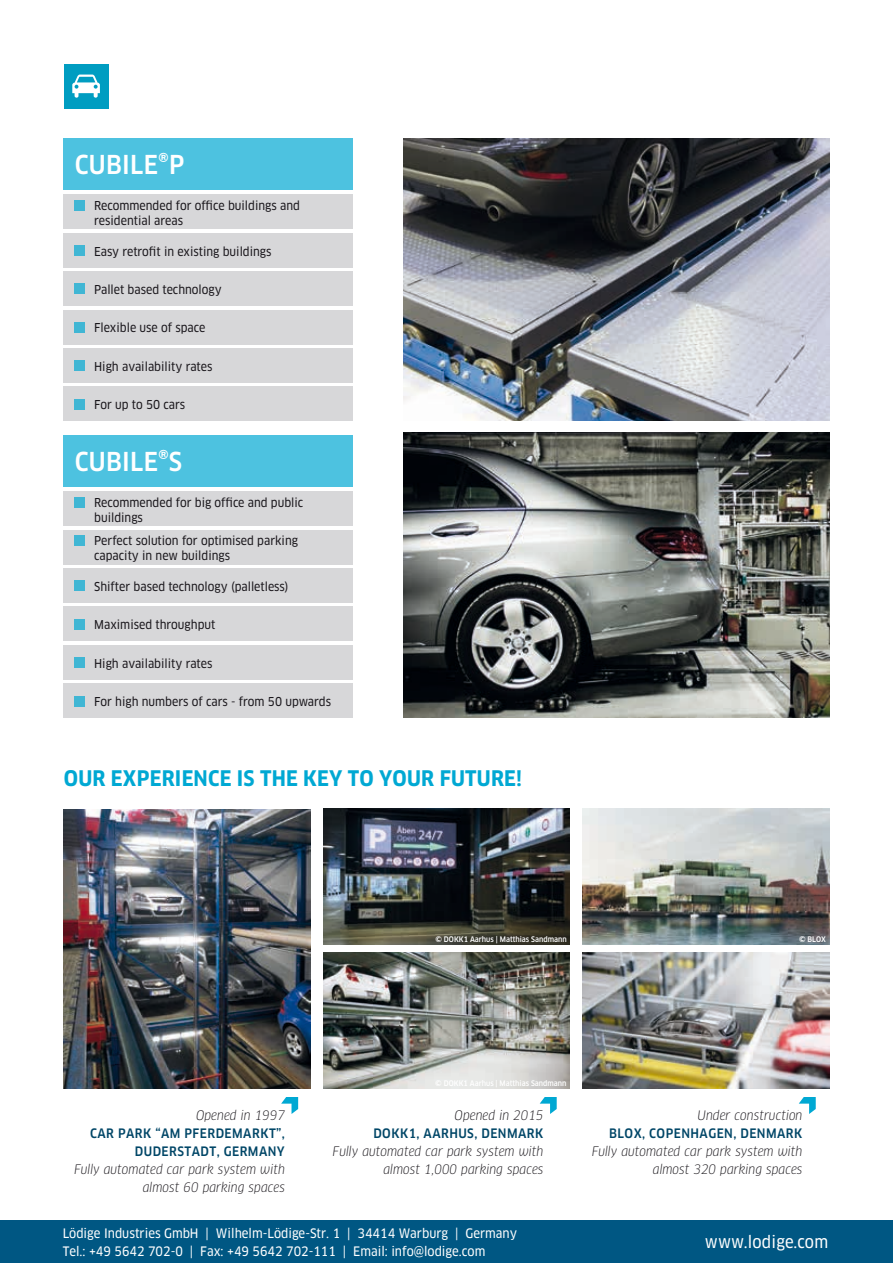
<style>
.page{position:relative;width:893px;height:1263px;background:#fff}
.page>*{position:absolute;margin:0;border:0;box-sizing:border-box;transform-origin:0 0}
.t1{font:500 25.5px "Clan Pro Narr";letter-spacing:.01em;color:#fff}
.t2{font:700 21px "Clan Pro Narr";letter-spacing:.01em;color:#00a8d3}
.t3{font:16.5px "Clan Pro Narr News";letter-spacing:.01em;color:#fff}
.t4{font:italic 12.75px/18px "Clan Pro Narr";color:#1a171c;text-align:right}
.t5{font:12.75px/18px "Clan Pro Narr News";color:#fff}
.t6{font:500 12.75px/18px "Clan Pro Narr";letter-spacing:.035em;color:#004667;text-align:right}
.t7{font:12px/15px "Clan Pro Narr News";color:#1a171c}
.t8{font:500 7.5px "Clan Pro Narr";color:#fff}
</style>
<div class="page">
<div style="left:64px;top:64px;width:44px;height:44px;background:#009dc1"></div>
<svg style="left:72px;top:75px;width:28px;height:23px"></svg>
<img style="left:64px;top:809px;width:246px;height:280px">
<img style="left:323px;top:953px;width:247px;height:136px">
<div style="left:64px;top:195px;width:289px;height:34px;background:#d7d7d9"></div>
<div style="left:75px;top:200px;width:10px;height:10px;background:#40b6d4"></div>
<div style="left:64px;top:233px;width:289px;height:34px;background:#d7d7d9"></div>
<div style="left:75px;top:246px;width:10px;height:10px;background:#40b6d4"></div>
<div style="left:64px;top:387px;width:289px;height:34px;background:#d7d7d9"></div>
<div style="left:75px;top:399px;width:10px;height:10px;background:#40b6d4"></div>
<div style="left:64px;top:138px;width:289px;height:51px;background:#4dc2e0"></div>
<div style="left:64px;top:272px;width:289px;height:34px;background:#d7d7d9"></div>
<div style="left:75px;top:284px;width:10px;height:10px;background:#40b6d4"></div>
<div style="left:64px;top:310px;width:289px;height:34px;background:#d7d7d9"></div>
<div style="left:75px;top:322px;width:10px;height:10px;background:#40b6d4"></div>
<div style="left:64px;top:348px;width:289px;height:34px;background:#d7d7d9"></div>
<div style="left:75px;top:360px;width:10px;height:11px;background:#40b6d4"></div>
<svg style="left:281px;top:1097px;width:17px;height:17px"></svg>
<img style="left:323px;top:809px;width:247px;height:136px">
<img style="left:583px;top:952px;width:246px;height:137px">
<img style="left:583px;top:809px;width:246px;height:136px">
<svg style="left:540px;top:1097px;width:17px;height:17px"></svg>
<svg style="left:799px;top:1097px;width:17px;height:17px"></svg>
<div style="left:0;top:1220px;width:893px;height:43px;background:#005783"></div>
<div style="left:64px;top:492px;width:289px;height:34px;background:#d7d7d9"></div>
<div style="left:75px;top:497px;width:10px;height:10px;background:#40b6d4"></div>
<div style="left:64px;top:530px;width:289px;height:34px;background:#d7d7d9"></div>
<div style="left:75px;top:535px;width:10px;height:10px;background:#40b6d4"></div>
<div style="left:64px;top:684px;width:289px;height:34px;background:#d7d7d9"></div>
<div style="left:75px;top:696px;width:10px;height:10px;background:#40b6d4"></div>
<div style="left:64px;top:435px;width:289px;height:51px;background:#4dc2e0"></div>
<div style="left:64px;top:569px;width:289px;height:34px;background:#d7d7d9"></div>
<div style="left:75px;top:581px;width:10px;height:10px;background:#40b6d4"></div>
<div style="left:64px;top:607px;width:289px;height:34px;background:#d7d7d9"></div>
<div style="left:75px;top:619px;width:10px;height:10px;background:#40b6d4"></div>
<div style="left:64px;top:645px;width:289px;height:34px;background:#d7d7d9"></div>
<div style="left:75px;top:657px;width:10px;height:10px;background:#40b6d4"></div>
<img style="left:404px;top:138px;width:425px;height:283px">
<img style="left:404px;top:433px;width:425px;height:285px">
<h1 class="t1" style="left:75px;top:150px;width:111px">CUBILE®P</h1>
<p class="t7" style="left:94px;top:198px;width:207px">Recommended for office buildings and residential areas</p>
<p class="t7" style="left:94px;top:244px;width:179px">Easy retrofit in existing buildings</p>
<p class="t7" style="left:94px;top:282px;width:129px">Pallet based technology</p>
<p class="t7" style="left:94px;top:320px;width:113px">Flexible use of space</p>
<p class="t7" style="left:94px;top:359px;width:120px">High availability rates</p>
<p class="t7" style="left:94px;top:397px;width:93px">For up to 50 cars</p>
<h1 class="t1" style="left:75px;top:447px;width:109px">CUBILE®S</h1>
<p class="t7" style="left:94px;top:495px;width:211px">Recommended for big office and public buildings</p>
<p class="t7" style="left:94px;top:533px;width:205px">Perfect solution for optimised parking capacity in new buildings</p>
<p class="t7" style="left:94px;top:579px;width:196px">Shifter based technology (palletless)</p>
<p class="t7" style="left:94px;top:617px;width:123px">Maximised throughput</p>
<p class="t7" style="left:94px;top:656px;width:120px">High availability rates</p>
<p class="t7" style="left:94px;top:694px;width:238px">For high numbers of cars - from 50 upwards</p>
<h2 class="t2" style="left:64px;top:766px;width:460px">OUR EXPERIENCE IS THE KEY TO YOUR FUTURE!</h2>
<p class="t8" style="left:435px;top:934px;width:133px">© DOKK1 Aarhus | Matthias Sandmann</p>
<p class="t8" style="left:799px;top:934px;width:28px">© BLOX</p>
<p class="t4" style="left:196px;top:1106px;width:90px">Opened in 1997</p>
<p class="t6" style="left:90px;top:1124px;width:196px">CAR PARK “AM PFERDEMARKT”,<br>DUDERSTADT, GERMANY</p>
<p class="t4" style="left:74px;top:1160px;width:212px">Fully automated car park system with almost 60 parking spaces</p>
<p class="t8" style="left:435px;top:1078px;width:133px">© DOKK1 Aarhus | Matthias Sandmann</p>
<p class="t4" style="left:455px;top:1106px;width:90px">Opened in 2015</p>
<p class="t6" style="left:373px;top:1124px;width:171px">DOKK1, AARHUS, DENMARK</p>
<p class="t4" style="left:333px;top:1142px;width:212px">Fully automated car park system with almost 1,000 parking spaces</p>
<p class="t5" style="left:63px;top:1224px;width:456px">Lödige Industries GmbH | Wilhelm-Lödige-Str. 1 | 34414 Warburg | Germany<br>Tel.: +49 5642 702-0 | Fax: +49 5642 702-111 | Email: info@lodige.com</p>
<p class="t4" style="left:698px;top:1106px;width:106px">Under construction</p>
<p class="t6" style="left:609px;top:1124px;width:195px">BLOX, COPENHAGEN, DENMARK</p>
<p class="t4" style="left:592px;top:1142px;width:212px">Fully automated car park system with almost 320 parking spaces</p>
<h3 class="t3" style="left:705px;top:1232px;width:125px">www.lodige.com</h3>
</div>
